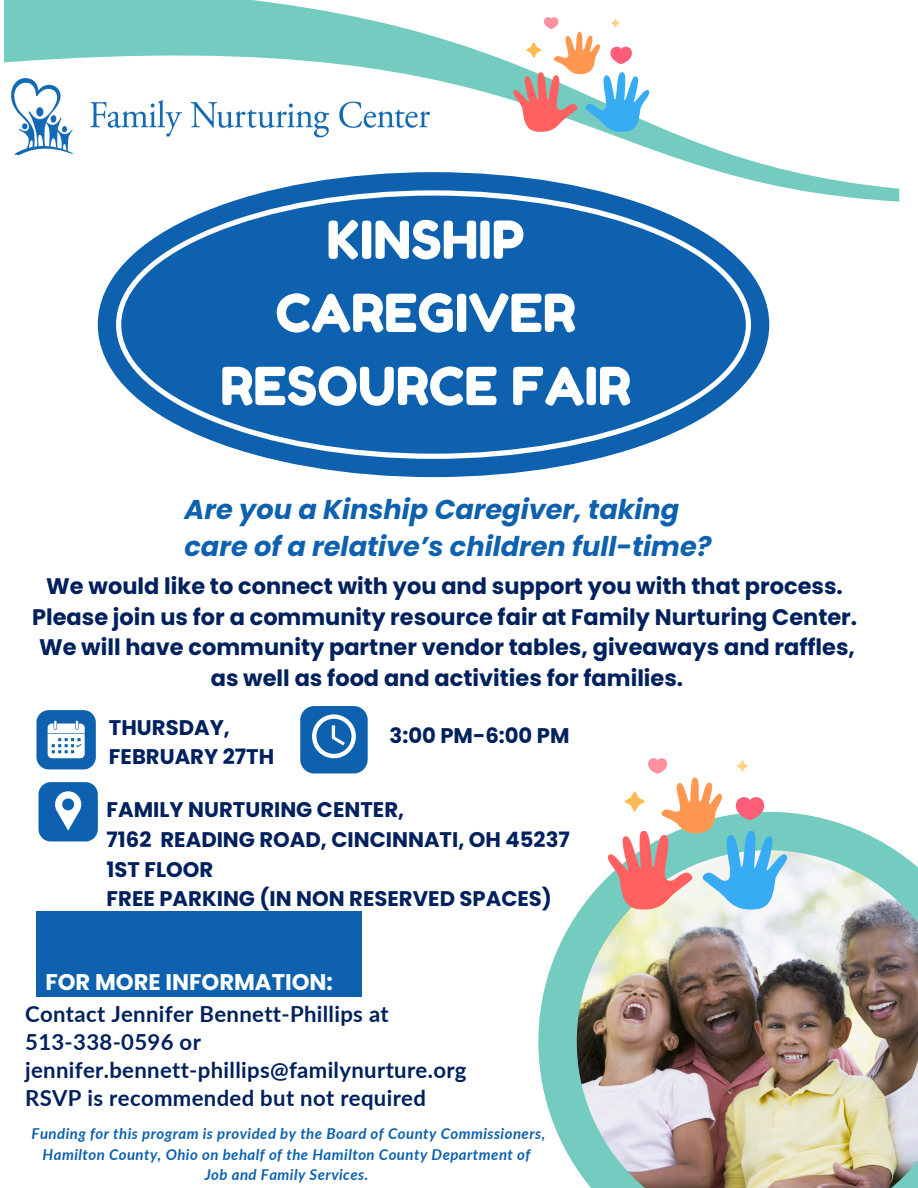
<style>
.page{position:relative;width:918px;height:1188px;background:#fff}
.page>*{position:absolute;margin:0;border:0;box-sizing:border-box;transform-origin:0 0}
.t1{font:52.35px/73.2px "Fredoka One";color:#fff;text-align:center}
.t2{font:italic 700 27.15px/37.2px "Poppins";color:#0d61af}
.t3{font:700 22.65px "Poppins";color:#fff}
.t4{font:700 22.5px/30.3px "Poppins";color:#00215e;text-align:center}
.t5{font:700 22.2px/28.2px "Lato";letter-spacing:.015em;color:#00215e}
.t6{font:700 21.15px/29.7px "Poppins";color:#00215e}
.t7{font:italic 700 15px/20.2px "Lato";letter-spacing:.03em;color:#0d61af;text-align:center}
</style>
<div class="page">
<svg style="left:4px;top:0;width:895px;height:189px"></svg>
<svg style="left:98px;top:172px;width:671px;height:305px"></svg>
<svg style="left:116px;top:190px;width:635px;height:269px;background:#3279bb"></svg>
<svg style="left:538px;top:812px;width:357px;height:357px"></svg>
<img style="left:577px;top:850px;width:341px;height:338px">
<svg style="left:36px;top:710px;width:60px;height:59px"></svg>
<svg style="left:38px;top:782px;width:60px;height:59px"></svg>
<svg style="left:300px;top:706px;width:68px;height:67px;background:#387dbd"></svg>
<div style="left:36px;top:911px;width:326px;height:86px;background:#0d61af"></div>
<svg style="left:513px;top:17px;width:137px;height:115px"></svg>
<svg style="left:607px;top:758px;width:181px;height:152px"></svg>
<img style="left:12px;top:78px;width:417px;height:77px">
<p class="t1" style="left:220px;top:203px;width:412px">KINSHIP<br>CAREGIVER<br>RESOURCE FAIR</p>
<p class="t2" style="left:185px;top:491px;width:528px">Are you a Kinship Caregiver, taking care of a relative’s children full-time?</p>
<p class="t4" style="left:32px;top:571px;width:827px">We would like to connect with you and support you with that process.<br>Please join us for a community resource fair at Family Nurturing Center.<br>We will have community partner vendor tables, giveaways and raffles, as well as food and activities for families.</p>
<h1 class="t6" style="left:109px;top:712px;width:167px">THURSDAY,<br>FEBRUARY 27TH</h1>
<h2 class="t6" style="left:107px;top:795px;width:465px">FAMILY NURTURING CENTER,<br>7162 READING ROAD, CINCINNATI, OH 45237<br>1ST FLOOR<br>FREE PARKING (IN NON RESERVED SPACES)</h2>
<h4 class="t6" style="left:390px;top:720px;width:182px">3:00 PM-6:00 PM</h4>
<p class="t3" style="left:45px;top:966px;width:289px">FOR MORE INFORMATION:</p>
<h3 class="t5" style="left:25px;top:999px;width:443px">Contact Jennifer Bennett-Phillips at 513-338-0596 or jennifer.bennett-phillips@familynurture.org RSVP is recommended but not required</h3>
<p class="t7" style="left:32px;top:1124px;width:515px">Funding for this program is provided by the Board of County Commissioners,<br>Hamilton County, Ohio on behalf of the Hamilton County Department of</p>
<p class="t7" style="left:205px;top:1164px;width:165px">Job and Family Services.</p>
</div>
